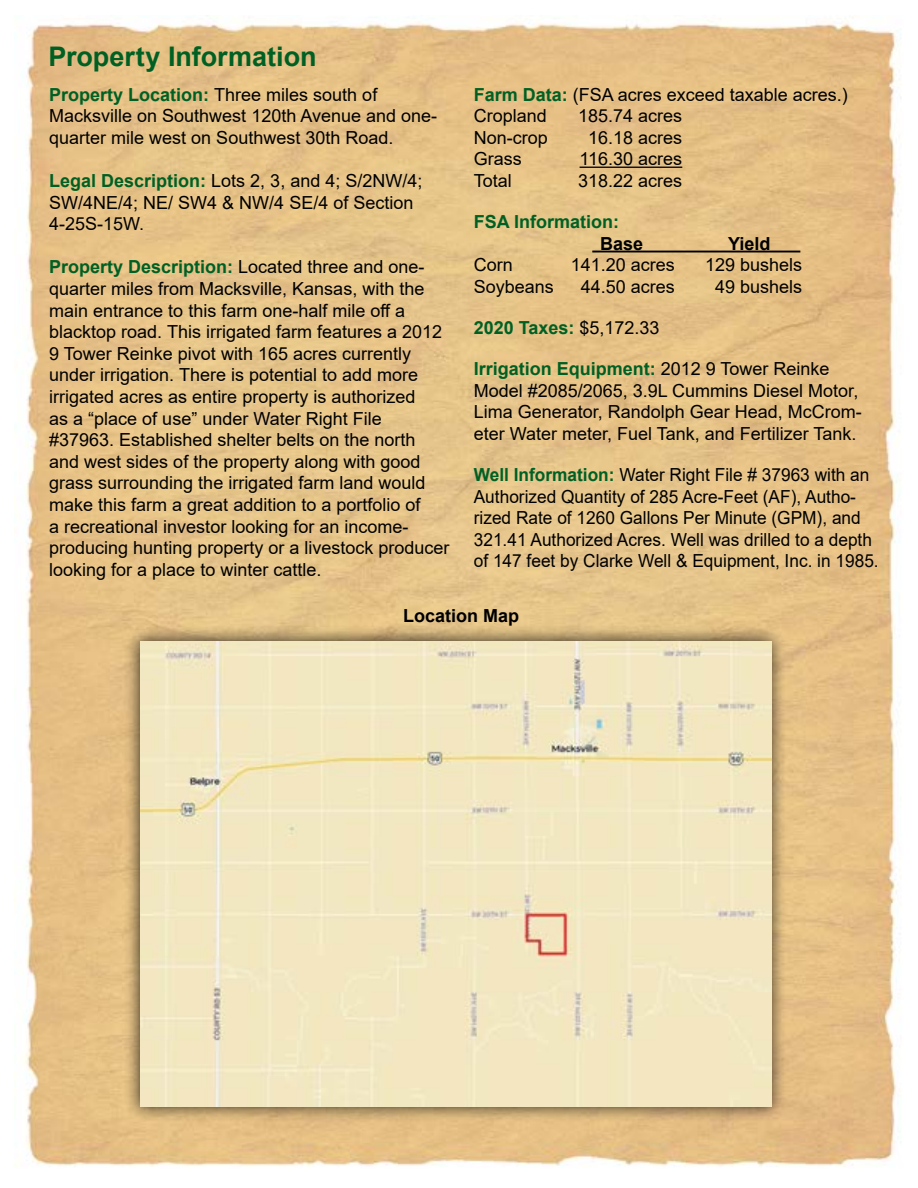
<style>
.page{position:relative;width:918px;height:1188px;background:#fff}
.page>*{position:absolute;margin:0;border:0;box-sizing:border-box;transform-origin:0 0}
.t1{font:700 27px "Arial";color:#006023}
.t2{font:18px/21.6px "Arial";color:#000}
.t3{font:18px/21.6px "Arial";color:#000;scale:.96 1}
.t4{font:700 18px "Arial";color:#006023}
.t5{font:700 18px "Arial";color:#000}
.s1{font-weight:700;color:#006023}
.s2{font-weight:400;color:#000}
</style>
<div class="page">
<img style="left:14px;top:15px;width:887px;height:1152px">
<hr style="left:580px;top:167px;width:102px;height:1px;background:#000">
<hr style="left:592px;top:251px;width:208px;height:1px;background:#000">
<div style="left:124px;top:625px;width:663px;height:498px;background:#000;opacity:.75"></div>
<img style="left:140px;top:641px;width:631px;height:466px">
<h1 class="t1" style="left:49px;top:37px;width:269px">Property Information</h1>
<p class="t2" style="left:49px;top:83px;width:389px"><span class="s1">Property Location:</span> Three miles south of<br>Macksville on Southwest 120th Avenue and one&shy;quarter mile west on Southwest 30th Road.</p>
<p class="t2" style="left:49px;top:170px;width:375px"><span class="s1">Legal Description:</span> Lots 2, 3, and 4; S/2NW/4;<br>SW/4NE/4; NE/ SW4 &amp; NW/4 SE/4 of Section<br>4-25S-15W.</p>
<p class="t2" style="left:49px;top:256px;width:402px"><span class="s1">Property Description:</span> Located three and one&shy;quarter miles from Macksville, Kansas, with the main entrance to this farm one-half mile off a blacktop road. This irrigated farm features a 2012<br>9 Tower Reinke pivot with 165 acres currently under irrigation. There is potential to add more irrigated acres as entire property is authorized<br>as a “place of use” under Water Right File #37963. Established shelter belts on the north and west sides of the property along with good grass surrounding the irrigated farm land would make this farm a great addition to a portfolio of<br>a recreational investor looking for an income&shy;producing hunting property or a livestock producer looking for a place to winter cattle.</p>
<p class="t2" style="left:474px;top:83px;width:376px"><span class="s1">Farm Data:</span> (FSA acres exceed taxable acres.)<br>Cropland</p>
<p class="t2" style="left:578px;top:105px;width:106px">185.74 acres</p>
<p class="t2" style="left:474px;top:126px;width:76px">Non-crop</p>
<p class="t2" style="left:588px;top:126px;width:96px">16.18 acres</p>
<p class="t2" style="left:474px;top:148px;width:50px">Grass</p>
<p class="t2" style="left:580px;top:148px;width:104px">116.30 acres</p>
<p class="t2" style="left:474px;top:170px;width:40px">Total</p>
<p class="t2" style="left:578px;top:170px;width:106px">318.22 acres</p>
<p class="t4" style="left:474px;top:209px;width:147px">FSA Information:</p>
<p class="t5" style="left:600px;top:231px;width:45px">Base</p>
<p class="t5" style="left:728px;top:231px;width:44px">Yield</p>
<p class="t2" style="left:474px;top:254px;width:41px">Corn</p>
<p class="t2" style="left:571px;top:254px;width:106px">141.20 acres</p>
<p class="t2" style="left:705px;top:254px;width:99px">129 bushels</p>
<p class="t2" style="left:474px;top:276px;width:82px">Soybeans</p>
<p class="t2" style="left:581px;top:276px;width:96px">44.50 acres</p>
<p class="t2" style="left:715px;top:276px;width:89px">49 bushels</p>
<p class="t4" style="left:474px;top:315px;width:187px">2020 Taxes: <span class="s2">$5,172.33</span></p>
<p class="t2" style="left:474px;top:358px;width:390px"><span class="s1">Irrigation Equipment:</span> 2012 9 Tower Reinke Model #2085/2065, 3.9L Cummins Diesel Motor, Lima Generator, Randolph Gear Head, McCrom&shy;eter Water meter, Fuel Tank, and Fertilizer Tank.</p>
<p class="t3" style="left:474px;top:464px;width:423px"><span class="s1">Well Information:</span> Water Right File # 37963 with an Authorized Quantity of 285 Acre-Feet (AF), Autho&shy;rized Rate of 1260 Gallons Per Minute (GPM), and 321.41 Authorized Acres. Well was drilled to a depth of 147 feet by Clarke Well &amp; Equipment, Inc. in 1985.</p>
<p class="t5" style="left:403px;top:603px;width:118px">Location Map</p>
</div>
